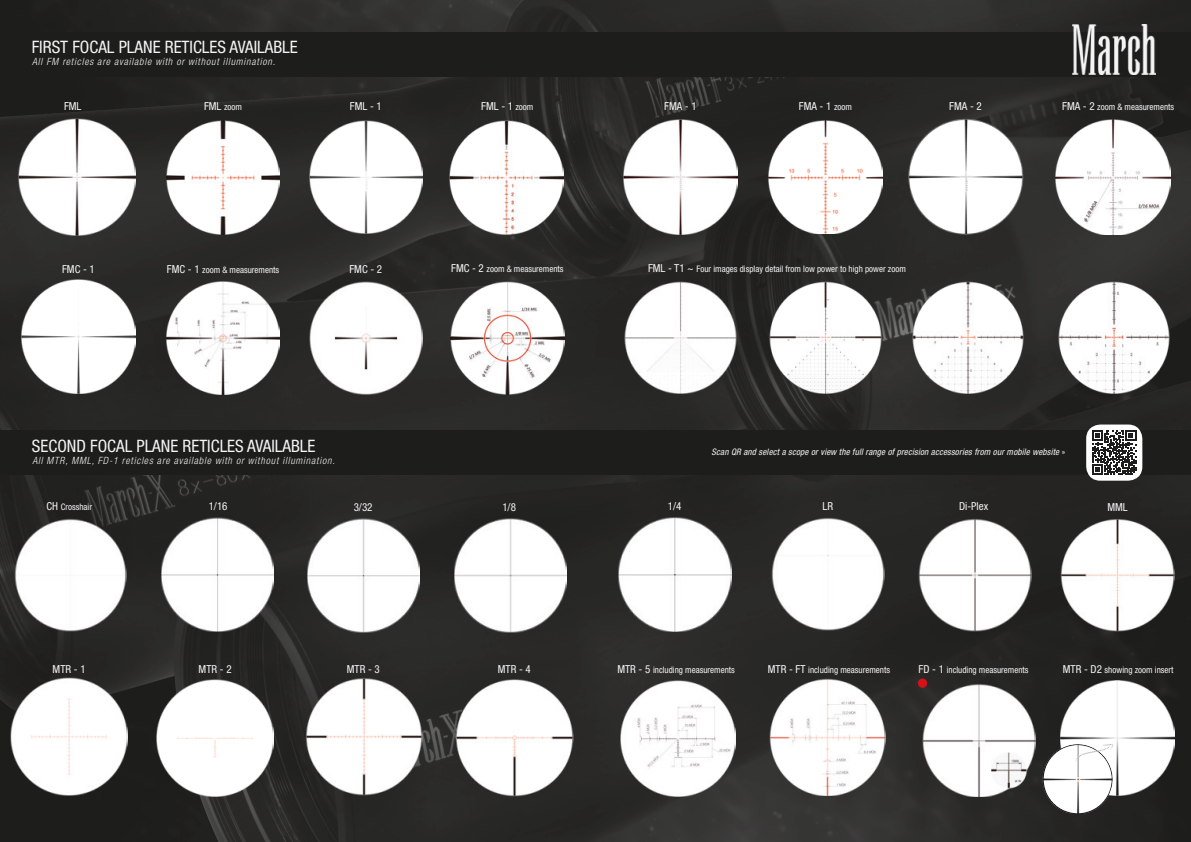
<style>
.page{position:relative;width:1191px;height:842px;background:#fff}
.page>*{position:absolute;margin:0;border:0;box-sizing:border-box;transform-origin:0 0}
.t1{font:condensed 17.1px "Helvetica Neue";color:#f4f4f4}
.t2{font:condensed 11px "Helvetica Neue";color:#f4f4f4}
.t3{font:italic 300 condensed 10px "Helvetica Neue";letter-spacing:.08em;color:#f4f4f4}
.t4{font:condensed 9px "Helvetica Neue";color:#f4f4f4}
.t5{font:italic condensed 9px "Helvetica Neue";letter-spacing:.02em;color:#f4f4f4}
.s1{font-size:11px}
.s2{font-size:9px}
.s3{font-style:normal}
</style>
<div class="page">
<img style="left:0;top:0;width:1191px;height:842px">
<div style="left:0;top:430px;width:1191px;height:45px;background:#1d1d1b"></div>
<img style="left:19px;top:119px;width:116px;height:117px">
<img style="left:309px;top:120px;width:113px;height:114px">
<img style="left:14px;top:518px;width:112px;height:113px">
<img style="left:22px;top:280px;width:113px;height:113px">
<img style="left:10px;top:678px;width:118px;height:117px">
<img style="left:624px;top:280px;width:113px;height:113px">
<img style="left:620px;top:680px;width:115px;height:116px">
<img style="left:623px;top:120px;width:114px;height:114px">
<img style="left:307px;top:518px;width:112px;height:114px">
<img style="left:166px;top:120px;width:114px;height:114px">
<img style="left:450px;top:120px;width:113px;height:114px">
<img style="left:161px;top:518px;width:112px;height:113px">
<img style="left:166px;top:281px;width:114px;height:113px">
<img style="left:156px;top:679px;width:118px;height:117px">
<img style="left:769px;top:280px;width:113px;height:113px">
<img style="left:769px;top:679px;width:117px;height:116px">
<img style="left:768px;top:120px;width:114px;height:114px">
<img style="left:772px;top:518px;width:112px;height:112px">
<img style="left:454px;top:518px;width:112px;height:114px">
<img style="left:309px;top:281px;width:113px;height:113px">
<img style="left:305px;top:678px;width:117px;height:117px">
<img style="left:1057px;top:280px;width:114px;height:113px">
<img style="left:903px;top:116px;width:124px;height:121px">
<img style="left:918px;top:518px;width:113px;height:113px">
<img style="left:618px;top:518px;width:113px;height:113px">
<img style="left:451px;top:281px;width:113px;height:113px">
<img style="left:455px;top:680px;width:118px;height:116px">
<img style="left:911px;top:280px;width:113px;height:113px">
<img style="left:1060px;top:681px;width:114px;height:114px">
<img style="left:1061px;top:518px;width:113px;height:114px">
<img style="left:922px;top:683px;width:114px;height:113px">
<img style="left:1055px;top:119px;width:116px;height:116px">
<div style="left:0;top:32px;width:1191px;height:44px;background:#1d1d1b"></div>
<img style="left:1073px;top:25px;width:82px;height:50px">
<div style="left:1086px;top:424px;width:56px;height:57px;background:#fff;border-radius:14px"></div>
<svg style="left:1092px;top:431px;width:44px;height:44px"></svg>
<img style="left:1042px;top:743px;width:70px;height:70px">
<img style="left:1064px;top:727px;width:55px;height:51px">
<div style="left:918px;top:678px;width:9px;height:10px;background:#d81117;border-radius:50%"></div>
<h1 class="t1" style="left:32px;top:37px;width:268px">FIRST FOCAL PLANE RETICLES AVAILABLE</h1>
<p class="t3" style="left:32px;top:56px;width:244px">All FM reticles are available with or without illumination.</p>
<p class="t2" style="left:64px;top:100px;width:19px">FML</p>
<p class="t4" style="left:204px;top:102px;width:40px"><span class="s1">FML</span> zoom</p>
<p class="t2" style="left:350px;top:99px;width:33px">FML - 1</p>
<p class="t2" style="left:481px;top:100px;width:54px">FML - 1 <span class="s2">zoom</span></p>
<p class="t2" style="left:664px;top:100px;width:34px">FMA - 1</p>
<p class="t2" style="left:799px;top:100px;width:55px">FMA - 1 <span class="s2">zoom</span></p>
<p class="t2" style="left:949px;top:100px;width:34px">FMA - 2</p>
<p class="t4" style="left:1062px;top:101px;width:114px"><span class="s1">FMA - 2</span> zoom &amp; measurements</p>
<p class="t2" style="left:62px;top:263px;width:34px">FMC - 1</p>
<p class="t4" style="left:167px;top:265px;width:114px"><span class="s1">FMC - 1</span> zoom &amp; measurements</p>
<p class="t2" style="left:349px;top:262px;width:34px">FMC - 2</p>
<p class="t4" style="left:451px;top:263px;width:114px"><span class="s1">FMC - 2</span> zoom &amp; measurements</p>
<p class="t4" style="left:648px;top:263px;width:259px"><span class="s1">FML - T1 ~</span> Four images display detail from low power to high power zoom</p>
<h1 class="t1" style="left:32px;top:436px;width:285px">SECOND FOCAL PLANE RETICLES AVAILABLE</h1>
<p class="t3" style="left:32px;top:455px;width:304px">All MTR, MML, FD-1 reticles are available with or without illumination.</p>
<p class="t4" style="left:46px;top:502px;width:47px"><span class="s1">CH</span> Crosshair</p>
<p class="t2" style="left:209px;top:500px;width:20px">1/16</p>
<p class="t5" style="left:711px;top:447px;width:355px">Scan QR and select a scope or view the full range of precision accessories from our mobile website <span class="s3">»</span></p>
<p class="t2" style="left:354px;top:501px;width:20px">3/32</p>
<p class="t2" style="left:502px;top:501px;width:15px">1/8</p>
<p class="t2" style="left:668px;top:500px;width:15px">1/4</p>
<p class="t2" style="left:822px;top:500px;width:12px">LR</p>
<p class="t2" style="left:959px;top:500px;width:31px">Di-Plex</p>
<p class="t2" style="left:1107px;top:501px;width:22px">MML</p>
<p class="t2" style="left:53px;top:663px;width:34px">MTR - 1</p>
<p class="t2" style="left:199px;top:663px;width:34px">MTR - 2</p>
<p class="t2" style="left:347px;top:663px;width:34px">MTR - 3</p>
<p class="t2" style="left:498px;top:663px;width:34px">MTR - 4</p>
<p class="t4" style="left:617px;top:665px;width:119px"><span class="s1">MTR - 5</span> including measurements</p>
<p class="t4" style="left:768px;top:665px;width:124px"><span class="s1">MTR - FT</span> including measurements</p>
<p class="t4" style="left:1062px;top:665px;width:112px"><span class="s1">MTR - D2</span> showing zoom insert</p>
<p class="t4" style="left:918px;top:665px;width:111px"><span class="s1">FD - 1</span> including measurements</p>
</div>
